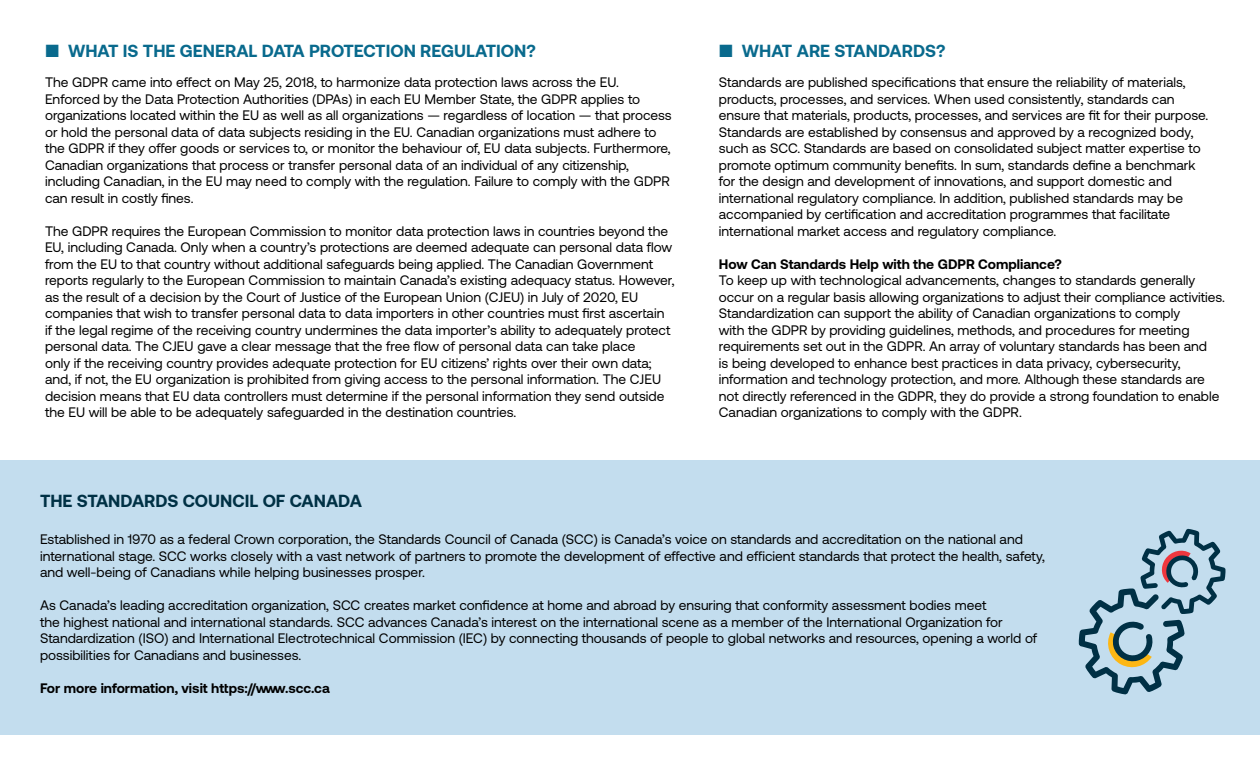
<style>
.page{position:relative;width:1260px;height:765px;background:#fff}
.page>*{position:absolute;margin:0;border:0;box-sizing:border-box;transform-origin:0 0}
.t1{font:700 17.5px "Aeonik";color:#096a8d}
.t2{font:700 17.5px "Aeonik";color:#003145}
.t3{font:13.75px/16.5px "Aeonik";color:#000}
.t4{font:700 13.75px "Aeonik";color:#000}
</style>
<div class="page">
<div style="left:0;top:460px;width:1260px;height:275px;background:#c3ddee"></div>
<svg style="left:1079px;top:529px;width:147px;height:166px"></svg>
<p class="t1" style="left:45px;top:41px;width:492px">■ WHAT IS THE GENERAL DATA PROTECTION REGULATION?</p>
<p class="t3" style="left:45px;top:74px;width:628px">The GDPR came into effect on May 25, 2018, to harmonize data protection laws across the EU.<br>Enforced by the Data Protection Authorities (DPAs) in each EU Member State, the GDPR applies to organizations located within the EU as well as all organizations — regardless of location — that process or hold the personal data of data subjects residing in the EU. Canadian organizations must adhere to the GDPR if they offer goods or services to, or monitor the behaviour of, EU data subjects. Furthermore, Canadian organizations that process or transfer personal data of an individual of any citizenship, including Canadian, in the EU may need to comply with the regulation. Failure to comply with the GDPR can result in costly fines.</p>
<p class="t3" style="left:45px;top:223px;width:631px">The GDPR requires the European Commission to monitor data protection laws in countries beyond the EU, including Canada. Only when a country’s protections are deemed adequate can personal data flow from the EU to that country without additional safeguards being applied. The Canadian Government reports regularly to the European Commission to maintain Canada’s existing adequacy status. However, as the result of a decision by the Court of Justice of the European Union (CJEU) in July of 2020, EU companies that wish to transfer personal data to data importers in other countries must first ascertain<br>if the legal regime of the receiving country undermines the data importer’s ability to adequately protect personal data. The CJEU gave a clear message that the free flow of personal data can take place<br>only if the receiving country provides adequate protection for EU citizens’ rights over their own data; and, if not, the EU organization is prohibited from giving access to the personal information. The CJEU decision means that EU data controllers must determine if the personal information they send outside the EU will be able to be adequately safeguarded in the destination countries.</p>
<p class="t1" style="left:719px;top:41px;width:228px">■ WHAT ARE STANDARDS?</p>
<p class="t3" style="left:719px;top:74px;width:491px">Standards are published specifications that ensure the reliability of materials, products, processes, and services. When used consistently, standards can ensure that materials, products, processes, and services are fit for their purpose.<br>Standards are established by consensus and approved by a recognized body, such as SCC. Standards are based on consolidated subject matter expertise to promote optimum community benefits. In sum, standards define a benchmark for the design and development of innovations, and support domestic and international regulatory compliance. In addition, published standards may be accompanied by certification and accreditation programmes that facilitate international market access and regulatory compliance.</p>
<p class="t4" style="left:719px;top:256px;width:344px">How Can Standards Help with the GDPR Compliance?</p>
<p class="t3" style="left:719px;top:272px;width:508px">To keep up with technological advancements, changes to standards generally occur on a regular basis allowing organizations to adjust their compliance activities.<br>Standardization can support the ability of Canadian organizations to comply<br>with the GDPR by providing guidelines, methods, and procedures for meeting requirements set out in the GDPR. An array of voluntary standards has been and<br>is being developed to enhance best practices in data privacy, cybersecurity, information and technology protection, and more. Although these standards are not directly referenced in the GDPR, they do provide a strong foundation to enable Canadian organizations to comply with the GDPR.</p>
<p class="t2" style="left:40px;top:491px;width:324px">THE STANDARDS COUNCIL OF CANADA</p>
<p class="t3" style="left:40px;top:531px;width:1007px">Established in 1970 as a federal Crown corporation, the Standards Council of Canada (SCC) is Canada’s voice on standards and accreditation on the national and international stage. SCC works closely with a vast network of partners to promote the development of effective and efficient standards that protect the health, safety, and well-being of Canadians while helping businesses prosper.</p>
<p class="t3" style="left:40px;top:597px;width:998px">As Canada’s leading accreditation organization, SCC creates market confidence at home and abroad by ensuring that conformity assessment bodies meet<br>the highest national and international standards. SCC advances Canada’s interest on the international scene as a member of the International Organization for Standardization (ISO) and International Electrotechnical Commission (IEC) by connecting thousands of people to global networks and resources, opening a world of possibilities for Canadians and businesses.</p>
<p class="t4" style="left:40px;top:680px;width:291px">For more information, visit https://www.scc.ca</p>
</div>
